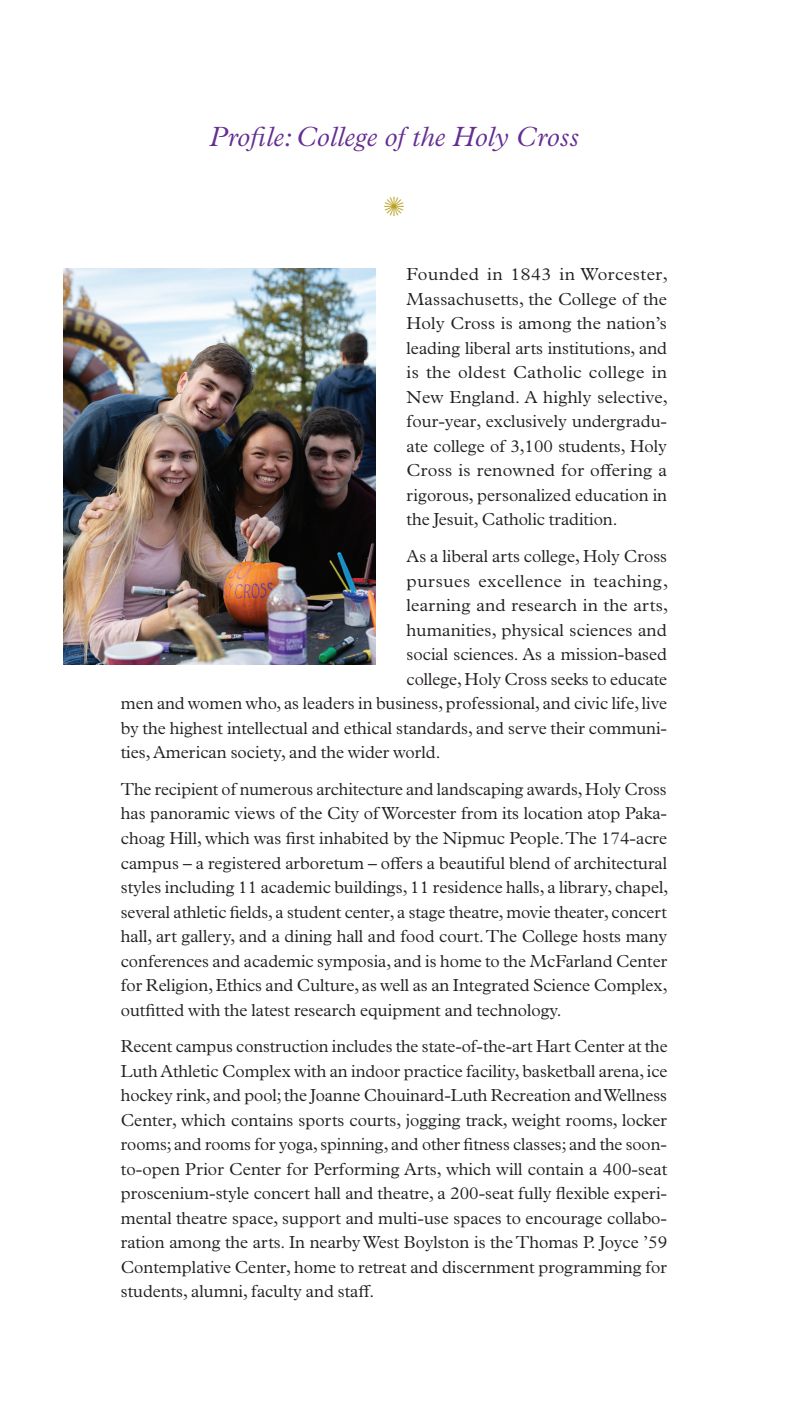
<style>
.page{position:relative;width:788px;height:1418px;background:#fff}
.page>*{position:absolute;margin:0;border:0;box-sizing:border-box;transform-origin:0 0}
.Gold_subhead{font:italic 300 28px "Plantin MT Pro";color:#652d91}
.Justified_Text{font:300 17.5px/24.5px "Plantin MT Pro";color:#231f20;text-align:justify}
.Justified_Text-2{font:300 17.5px/24.5px "Plantin MT Pro";color:#231f20;text-align:justify;scale:1.04 1}
.Justified_Text-3{font:300 17.5px "Plantin MT Pro";letter-spacing:.025em;color:#231f20;scale:1.04 1}
</style>
<div class="page">
<img style="left:63px;top:268px;width:312px;height:397px">
<p class="Gold_subhead" style="left:209px;top:121px;width:371px">Profile: College of the Holy Cross</p>
<p class="Justified_Text-2" style="left:406px;top:262px;width:253px">Founded in 1843 in Worcester, Massachusetts, the College of the Holy Cross is among the nation’s leading liberal arts institutions, and is the oldest Catholic college in New England. A highly selective, four-year, exclusively undergradu&shy;ate college of 3,100 students, Holy Cross is renowned for offering a rigorous, personalized education in the Jesuit, Catholic tradition.</p>
<p class="Justified_Text" style="left:406px;top:544px;width:262px">As a liberal arts college, Holy Cross</p>
<p class="Justified_Text-3" style="left:406px;top:571px;width:253px">pursues excellence in teaching,</p>
<p class="Justified_Text-2" style="left:406px;top:593px;width:253px">learning and research in the arts,</p>
<p class="Justified_Text" style="left:406px;top:617px;width:262px">humanities, physical sciences and</p>
<p class="Justified_Text" style="left:406px;top:642px;width:262px">social sciences. As a mission-based</p>
<p class="Justified_Text" style="left:406px;top:666px;width:262px">college, Holy Cross seeks to educate</p>
<p class="Justified_Text" style="left:121px;top:691px;width:547px">men and women who, as leaders in business, professional, and civic life, live</p>
<p class="Justified_Text" style="left:121px;top:715px;width:547px">by the highest intellectual and ethical standards, and serve their communi-</p>
<p class="Justified_Text" style="left:121px;top:740px;width:321px">ties, American society, and the wider world.</p>
<p class="Justified_Text" style="left:121px;top:777px;width:549px">The recipient of numerous architecture and landscaping awards, Holy Cross has panoramic views of the City of Worcester from its location atop Paka&shy;choag Hill, which was first inhabited by the Nipmuc People. The 174-acre campus – a registered arboretum – offers a beautiful blend of architectural styles including 11 academic buildings, 11 residence halls, a library, chapel, several athletic fields, a student center, a stage theatre, movie theater, concert hall, art gallery, and a dining hall and food court. The College hosts many conferences and academic symposia, and is home to the McFarland Center for Religion, Ethics and Culture, as well as an Integrated Science Complex, outfitted with the latest research equipment and technology.</p>
<p class="Justified_Text" style="left:121px;top:1034px;width:548px">Recent campus construction includes the state-of-the-art Hart Center at the Luth Athletic Complex with an indoor practice facility, basketball arena, ice hockey rink, and pool; the Joanne Chouinard-Luth Recreation and Wellness Center, which contains sports courts, jogging track, weight rooms, locker rooms; and rooms for yoga, spinning, and other fitness classes; and the soon&shy;to-open Prior Center for Performing Arts, which will contain a 400-seat proscenium-style concert hall and theatre, a 200-seat fully flexible experi&shy;mental theatre space, support and multi-use spaces to encourage collabo&shy;ration among the arts. In nearby West Boylston is the Thomas P. Joyce ’59<br>Contemplative Center, home to retreat and discernment programming for students, alumni, faculty and staff.</p>
</div>
